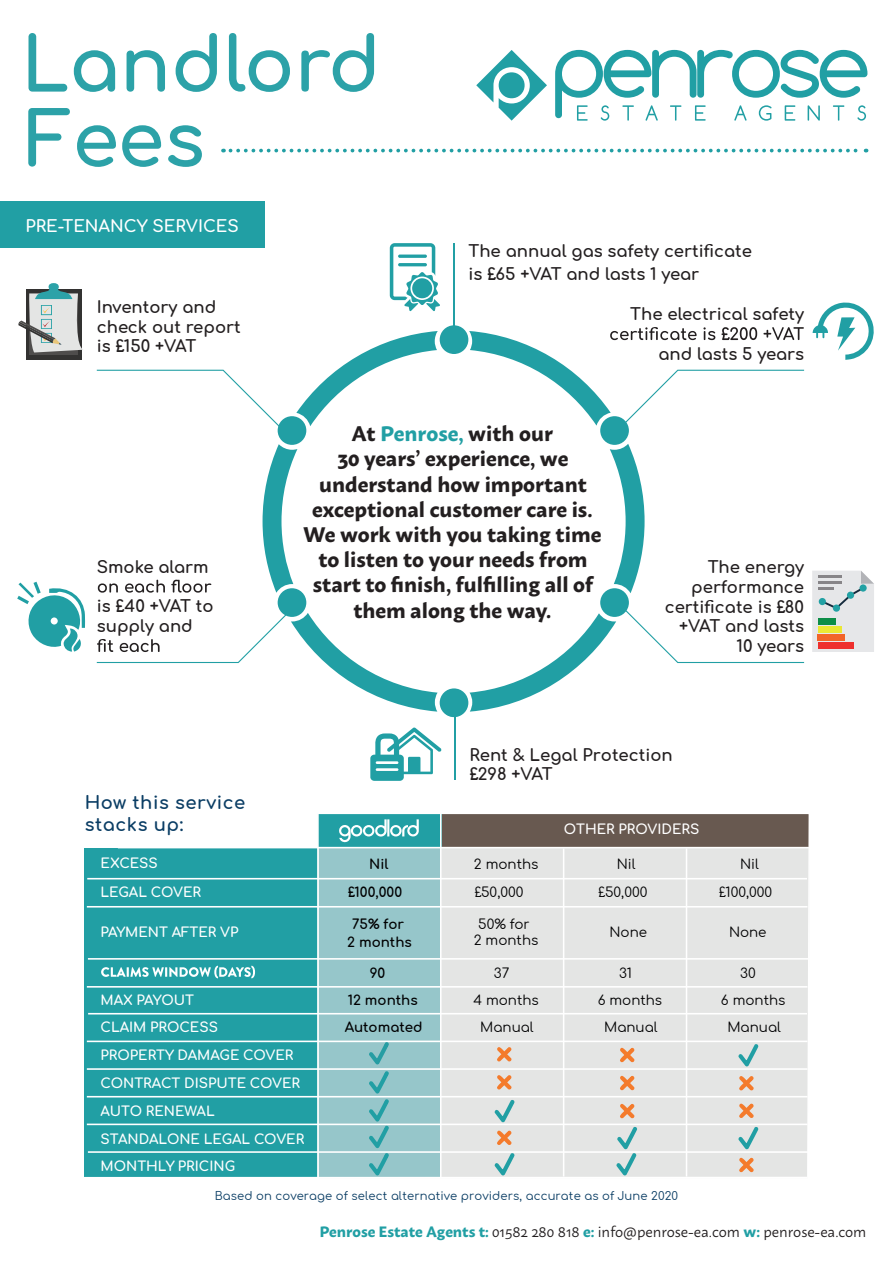
<style>
.page{position:relative;width:893px;height:1263px;background:#fff}
.page>*{position:absolute;margin:0;border:0;box-sizing:border-box;transform-origin:0 0}
.t1{font:700 75px/75px "Comfortaa";color:#2ca2a8}
.t2{font:700 21px/25.2px "Macho";color:#231f20;text-align:center}
.t3{font:700 18px/21.6px "Comfortaa";letter-spacing:.03em;color:#0a3d64}
.t4{font:700 16.5px/19.8px "Comfortaa";color:#231f20}
.t5{font:700 16.5px "Comfortaa";color:#fff}
.t6{font:15px "Macho";color:#231f20}
.t7{font:700 13.5px/27.8px "Comfortaa";color:#fff}
.t8{font:13.5px/27.2px "Comfortaa";color:#000001;text-align:center}
.t9{font:700 13.5px/27.2px "Comfortaa";color:#000001;text-align:center}
.t10{font:11.55px "Comfortaa";letter-spacing:.01em;color:#0a3d64}
.s1{color:#219fa4}
.s2{font-weight:700;color:#219fa4}
</style>
<div class="page">
<svg style="left:555px;top:50px;width:312px;height:71px"></svg>
<svg style="left:476px;top:50px;width:71px;height:71px"></svg>
<svg style="left:230px;top:149px;width:637px;height:3px"></svg>
<div style="left:0;top:201px;width:264px;height:47px;background:#219fa4"></div>
<hr style="left:454px;top:243px;width:1px;height:82px;background:#219fa4">
<hr style="left:454px;top:710px;width:1px;height:70px;background:#219fa4">
<svg style="left:645px;top:370px;width:159px;height:34px"></svg>
<svg style="left:645px;top:629px;width:159px;height:34px"></svg>
<svg style="left:97px;top:370px;width:166px;height:41px"></svg>
<svg style="left:635px;top:327px;width:169px;height:13px"></svg>
<svg style="left:97px;top:580px;width:166px;height:83px"></svg>
<div style="left:440px;top:325px;width:28px;height:29px;background:#219fa4;border-radius:50%"></div>
<svg style="left:263px;top:331px;width:382px;height:381px"></svg>
<div style="left:440px;top:688px;width:28px;height:29px;background:#219fa4;border-radius:50%"></div>
<div style="left:278px;top:588px;width:28px;height:29px;background:#219fa4;border-radius:50%"></div>
<div style="left:600px;top:588px;width:29px;height:29px;background:#219fa4;border-radius:50%"></div>
<div style="left:278px;top:416px;width:28px;height:29px;background:#219fa4;border-radius:50%"></div>
<div style="left:600px;top:416px;width:29px;height:29px;background:#219fa4;border-radius:50%"></div>
<svg style="left:812px;top:571px;width:62px;height:81px;background:#d4cdc5"></svg>
<svg style="left:17px;top:582px;width:68px;height:70px"></svg>
<div style="left:26px;top:289px;width:56px;height:71px;background:#333231"></div>
<div style="left:29px;top:294px;width:49px;height:61px;background:#4f4d4c"></div>
<svg style="left:18px;top:283px;width:65px;height:69px"></svg>
<svg style="left:812px;top:302px;width:62px;height:58px"></svg>
<svg style="left:390px;top:243px;width:50px;height:68px"></svg>
<svg style="left:84px;top:848px;width:232px;height:329px;background:#2ea4a9"></svg>
<svg style="left:316px;top:814px;width:493px;height:363px;background:#d3dfdf"></svg>
<svg style="left:318px;top:814px;width:488px;height:36px;background:#697974"></svg>
<svg style="left:369px;top:1041px;width:20px;height:23px"></svg>
<svg style="left:494px;top:1099px;width:21px;height:23px"></svg>
<svg style="left:369px;top:1070px;width:20px;height:105px;background:#7bbec2"></svg>
<svg style="left:494px;top:1152px;width:21px;height:23px"></svg>
<svg style="left:497px;top:1047px;width:15px;height:15px"></svg>
<svg style="left:497px;top:1130px;width:15px;height:16px"></svg>
<svg style="left:497px;top:1075px;width:15px;height:15px"></svg>
<svg style="left:616px;top:1126px;width:21px;height:49px"></svg>
<svg style="left:738px;top:1126px;width:21px;height:23px"></svg>
<svg style="left:738px;top:1043px;width:21px;height:23px"></svg>
<svg style="left:620px;top:1047px;width:15px;height:16px"></svg>
<svg style="left:620px;top:1075px;width:15px;height:16px"></svg>
<svg style="left:739px;top:1076px;width:15px;height:15px"></svg>
<svg style="left:739px;top:1103px;width:15px;height:16px"></svg>
<svg style="left:739px;top:1157px;width:15px;height:16px"></svg>
<svg style="left:620px;top:1103px;width:15px;height:16px"></svg>
<svg style="left:370px;top:727px;width:72px;height:54px"></svg>
<h1 class="t1" style="left:21px;top:16px;width:361px">Landlord<br>Fees</h1>
<p class="t5" style="left:26px;top:210px;width:215px">PRE-TENANCY SERVICES</p>
<p class="t4" style="left:468px;top:237px;width:285px;line-height:22.8px">The annual gas safety certificate is £65 +VAT and lasts 1 year</p>
<p class="t4" style="left:97px;top:295px;width:146px">Inventory and check out report is £150 +VAT</p>
<p class="t4" style="left:630px;top:302px;width:175px">The electrical safety</p>
<p class="t4" style="left:658px;top:342px;width:147px">and lasts 5 years</p>
<p class="t4" style="left:97px;top:554px;width:113px">Smoke alarm</p>
<p class="t4" style="left:97px;top:594px;width:118px">is £40 +VAT to supply and</p>
<p class="t3" style="left:85px;top:789px;width:162px">How this service stacks up:</p>
<p class="t2" style="left:303px;top:419px;width:300px">At <span class="s1">Penrose,</span> with our<br>30 years’ experience, we understand how important exceptional customer care is.<br>We work with you taking time to listen to your needs from start to finish, fulfilling all of them along the way.</p>
<p class="t4" style="left:665px;top:554px;width:141px;text-align:right">The energy performance certificate is £80 +VAT and lasts<br>10 years</p>
<p class="t4" style="left:469px;top:742px;width:205px">Rent &amp; Legal Protection £298 +VAT</p>
<p class="t7" style="left:564px;top:814px;width:137px">OTHER PROVIDERS</p>
<p class="t7" style="left:101px;top:846px;width:102px;line-height:28.8px">EXCESS<br>LEGAL COVER</p>
<p class="t7" style="left:101px;top:916px;width:139px">PAYMENT AFTER VP</p>
<p class="t7" style="left:101px;top:984px;width:205px">MAX PAYOUT<br>CLAIM PROCESS<br>PROPERTY DAMAGE COVER<br>CONTRACT DISPUTE COVER<br>AUTO RENEWAL<br>STANDALONE LEGAL COVER<br>MONTHLY PRICING</p>
<p class="t9" style="left:348px;top:849px;width:56px">Nil £100,000</p>
<p class="t9" style="left:347px;top:913px;width:66px;line-height:18px">75% for<br>2 months</p>
<p class="t9" style="left:345px;top:957px;width:79px;text-align:left;text-indent:25px">90<br>12 months<br>Automated</p>
<p class="t8" style="left:474px;top:849px;width:66px;text-align:left">2 months £50,000</p>
<p class="t8" style="left:474px;top:914px;width:66px;line-height:16.2px">50% for<br>2 months</p>
<p class="t8" style="left:494px;top:957px;width:17px">37</p>
<p class="t8" style="left:473px;top:984px;width:67px">4 months</p>
<p class="t8" style="left:480px;top:1012px;width:55px">Manual</p>
<p class="t8" style="left:598px;top:849px;width:51px">Nil £50,000</p>
<p class="t8" style="left:610px;top:917px;width:39px">None</p>
<p class="t8" style="left:619px;top:957px;width:14px">31</p>
<p class="t8" style="left:598px;top:984px;width:66px">6 months</p>
<p class="t8" style="left:604px;top:1012px;width:55px">Manual</p>
<p class="t10" style="left:215px;top:1186px;width:465px">Based on coverage of select alternative providers, accurate as of June 2020</p>
<p class="t8" style="left:719px;top:849px;width:55px">Nil £100,000</p>
<p class="t8" style="left:729px;top:917px;width:39px">None</p>
<p class="t8" style="left:740px;top:957px;width:17px">30</p>
<p class="t8" style="left:721px;top:984px;width:66px">6 months</p>
<p class="t8" style="left:727px;top:1012px;width:55px">Manual</p>
<p class="t6" style="left:319px;top:1219px;width:549px"><span class="s2">Penrose Estate Agents t:</span> 01582 280 818 <span class="s2">e:</span> info@penrose-ea.com <span class="s2">w:</span> penrose-ea.com</p>
</div>
